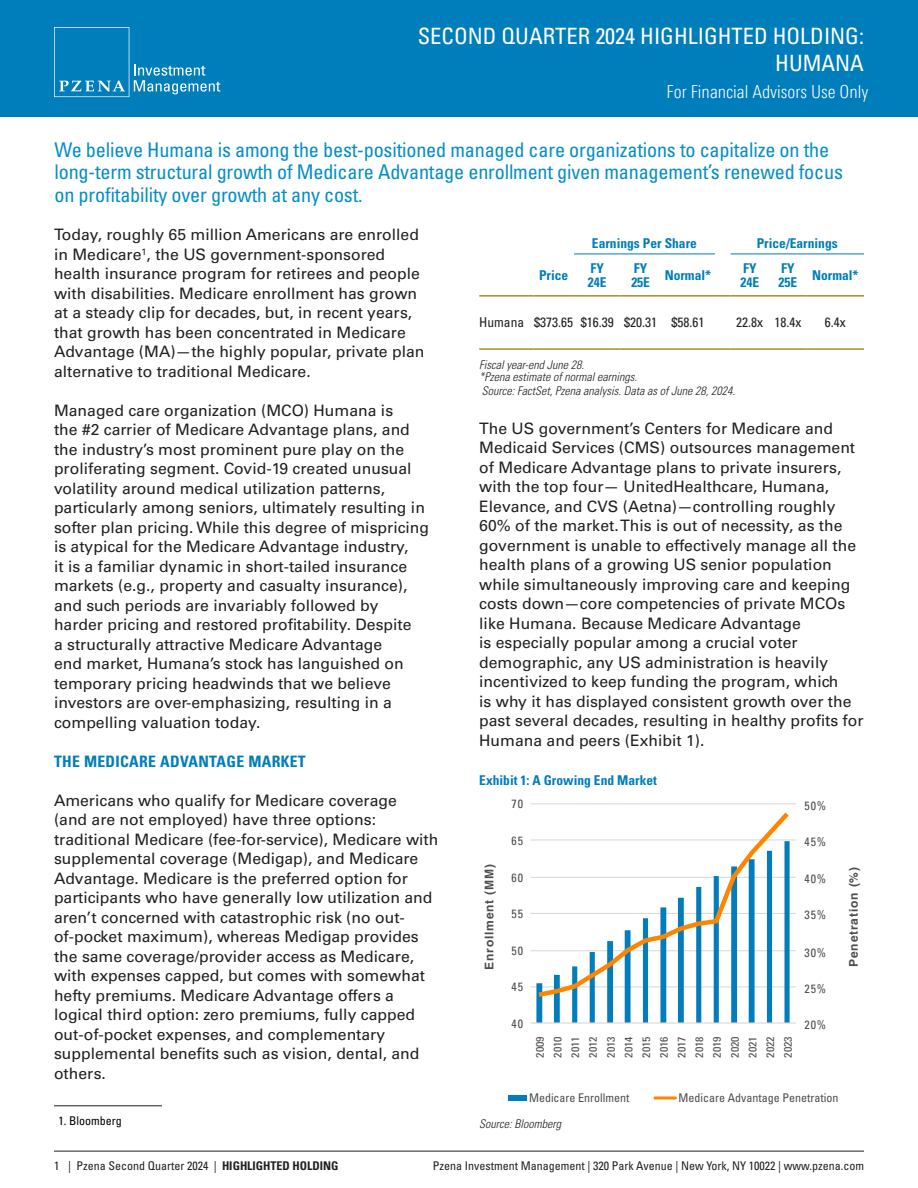
<style>
.page{position:relative;width:918px;height:1188px;background:#fff}
.page>*{position:absolute;margin:0;border:0;box-sizing:border-box;transform-origin:0 0}
.t1{font:condensed 22.5px "Univers LT Std";color:#fff}
.Top_text_quote{font:condensed 20.25px/22.5px "Univers LT Std";letter-spacing:-.01em;color:#058ec5}
.t2{font:18px "Univers Nextfor MORNPC Cn";color:#fff}
.Blue_titles_paragraph{font:15.75px/19.5px "Univers LT Std";color:#231f20}
.Blue_titles_paragraph-2{font:700 condensed 15.75px "Univers LT Std";letter-spacing:.02em;color:#007dbb}
.Newsletter-Body{font:700 condensed 13.5px "Univers LT Std";color:#007dbb}
.t3{font:condensed 13.5px "Univers LT Std";color:#231f20}
.t4{font:italic 300 condensed 12px "Univers LT Std";color:#231f20}
.t5{font:condensed 12px "Univers LT Std";color:#231f20}
.t6{font:condensed 12px "Univers LT Std";color:#4d4d4d}
.t7{font:700 12px "Helvetica";letter-spacing:.07em;color:#4d4d4d}
.Blue_titles_paragraph-3{font:condensed 12px "Univers LT Std";color:#000}
.t8{font:condensed 10.8px/17.7px "Univers LT Std";color:#4d4d4d;text-align:justify;scale:1.11 1}
.s1{font-weight:700}
</style>
<div class="page">
<div style="left:0;top:0;width:918px;height:117px;background:#007dbb"></div>
<svg style="left:54px;top:27px;width:166px;height:70px"></svg>
<hr style="left:54px;top:1151px;width:810px;height:1px;background:#231f20">
<hr style="left:54px;top:1106px;width:108px;height:1px;background:#231f20">
<hr style="left:574px;top:254px;width:46px;height:1px;background:#007dbb">
<hr style="left:620px;top:254px;width:41px;height:1px;background:#007dbb">
<hr style="left:661px;top:254px;width:54px;height:1px;background:#007dbb">
<hr style="left:731px;top:254px;width:38px;height:1px;background:#007dbb">
<hr style="left:769px;top:254px;width:38px;height:1px;background:#007dbb">
<hr style="left:807px;top:254px;width:57px;height:1px;background:#007dbb">
<hr style="left:479px;top:295px;width:55px;height:2px;background:#ab8c2b">
<hr style="left:534px;top:295px;width:40px;height:2px;background:#ab8c2b">
<hr style="left:574px;top:295px;width:46px;height:2px;background:#ab8c2b">
<hr style="left:620px;top:295px;width:41px;height:2px;background:#ab8c2b">
<hr style="left:661px;top:295px;width:54px;height:2px;background:#ab8c2b">
<svg style="left:715px;top:295px;width:16px;height:2px"></svg>
<hr style="left:731px;top:295px;width:38px;height:2px;background:#ab8c2b">
<hr style="left:769px;top:295px;width:38px;height:2px;background:#ab8c2b">
<hr style="left:807px;top:295px;width:57px;height:2px;background:#ab8c2b">
<hr style="left:479px;top:348px;width:55px;height:2px;background:#ab8c2b">
<hr style="left:534px;top:348px;width:40px;height:2px;background:#ab8c2b">
<hr style="left:574px;top:348px;width:46px;height:2px;background:#ab8c2b">
<hr style="left:620px;top:348px;width:41px;height:2px;background:#ab8c2b">
<hr style="left:661px;top:348px;width:54px;height:2px;background:#ab8c2b">
<svg style="left:715px;top:348px;width:16px;height:2px"></svg>
<hr style="left:731px;top:348px;width:38px;height:2px;background:#ab8c2b">
<hr style="left:769px;top:348px;width:38px;height:2px;background:#ab8c2b">
<hr style="left:807px;top:348px;width:57px;height:2px;background:#ab8c2b">
<hr style="left:531px;top:987px;width:265px;height:1px;background:#d7d7d7">
<hr style="left:531px;top:950px;width:265px;height:1px;background:#d7d7d7">
<hr style="left:531px;top:913px;width:265px;height:1px;background:#d7d7d7">
<hr style="left:531px;top:877px;width:265px;height:1px;background:#d7d7d7">
<hr style="left:531px;top:840px;width:265px;height:1px;background:#d7d7d7">
<hr style="left:531px;top:803px;width:265px;height:1px;background:#d7d7d7">
<div style="left:508px;top:1095px;width:18px;height:6px;background:#007dba"></div>
<hr style="left:655px;top:1096px;width:20px;height:3px;background:#ff8500">
<svg style="left:536px;top:1000px;width:254px;height:22px"></svg>
<hr style="left:531px;top:1022px;width:265px;height:2px;background:#d7d7d7">
<svg style="left:534px;top:812px;width:259px;height:188px"></svg>
<p class="t1" style="left:418px;top:22px;width:448px">SECOND QUARTER 2024 HIGHLIGHTED HOLDING:</p>
<p class="t1" style="left:775px;top:49px;width:90px">HUMANA</p>
<p class="t2" style="left:667px;top:81px;width:203px">For Financial Advisors Use Only</p>
<p class="Top_text_quote" style="left:55px;top:138px;width:790px">We believe Humana is among the best-positioned managed care organizations to capitalize on the long-term structural growth of Medicare Advantage enrollment given management’s renewed focus on profitability over growth at any cost.</p>
<p class="Blue_titles_paragraph" style="left:54px;top:225px;width:372px">Today, roughly 65 million Americans are enrolled in Medicare<sup>1</sup>, the US government-sponsored health insurance program for retirees and people with disabilities. Medicare enrollment has grown at a steady clip for decades, but, in recent years, that growth has been concentrated in Medicare Advantage (MA)—the highly popular, private plan alternative to traditional Medicare.</p>
<p class="Blue_titles_paragraph" style="left:54px;top:401px;width:377px">Managed care organization (MCO) Humana is<br>the #2 carrier of Medicare Advantage plans, and the industry’s most prominent pure play on the proliferating segment. Covid-19 created unusual volatility around medical utilization patterns, particularly among seniors, ultimately resulting in softer plan pricing. While this degree of mispricing is atypical for the Medicare Advantage industry,<br>it is a familiar dynamic in short-tailed insurance markets (e.g., property and casualty insurance), and such periods are invariably followed by harder pricing and restored profitability. Despite<br>a structurally attractive Medicare Advantage<br>end market, Humana’s stock has languished on temporary pricing headwinds that we believe investors are over-emphasizing, resulting in a compelling valuation today.</p>
<p class="Blue_titles_paragraph-2" style="left:54px;top:752px;width:253px">THE MEDICARE ADVANTAGE MARKET</p>
<p class="Blue_titles_paragraph" style="left:54px;top:791px;width:386px">Americans who qualify for Medicare coverage<br>(and are not employed) have three options: traditional Medicare (fee-for-service), Medicare with supplemental coverage (Medigap), and Medicare Advantage. Medicare is the preferred option for participants who have generally low utilization and aren’t concerned with catastrophic risk (no out&shy;of-pocket maximum), whereas Medigap provides the same coverage/provider access as Medicare, with expenses capped, but comes with somewhat hefty premiums. Medicare Advantage offers a logical third option: zero premiums, fully capped out-of-pocket expenses, and complementary supplemental benefits such as vision, dental, and others.</p>
<p class="Blue_titles_paragraph-3" style="left:58px;top:1113px;width:65px">1. Bloomberg</p>
<p class="Newsletter-Body" style="left:592px;top:235px;width:106px">Earnings Per Share</p>
<p class="Newsletter-Body" style="left:757px;top:235px;width:83px">Price/Earnings</p>
<p class="Newsletter-Body" style="left:590px;top:260px;width:15px">FY</p>
<p class="Newsletter-Body" style="left:588px;top:273px;width:20px">24E</p>
<p class="Newsletter-Body" style="left:634px;top:260px;width:15px">FY</p>
<p class="Newsletter-Body" style="left:631px;top:273px;width:20px">25E</p>
<p class="Newsletter-Body" style="left:743px;top:260px;width:15px">FY</p>
<p class="Newsletter-Body" style="left:740px;top:273px;width:20px">24E</p>
<p class="Newsletter-Body" style="left:781px;top:260px;width:15px">FY</p>
<p class="Newsletter-Body" style="left:778px;top:273px;width:20px">25E</p>
<p class="Newsletter-Body" style="left:665px;top:267px;width:48px">Normal*</p>
<p class="Newsletter-Body" style="left:812px;top:267px;width:48px">Normal*</p>
<p class="Newsletter-Body" style="left:539px;top:267px;width:31px">Price</p>
<p class="t3" style="left:479px;top:314px;width:46px">Humana</p>
<p class="t3" style="left:534px;top:314px;width:40px">$373.65</p>
<p class="t3" style="left:581px;top:314px;width:34px">$16.39</p>
<p class="t3" style="left:624px;top:314px;width:34px">$20.31</p>
<p class="t3" style="left:671px;top:314px;width:34px">$58.61</p>
<p class="t3" style="left:736px;top:314px;width:28px">22.8x</p>
<p class="t3" style="left:774px;top:314px;width:28px">18.4x</p>
<p class="t3" style="left:825px;top:314px;width:22px">6.4x</p>
<p class="t4" style="left:479px;top:358px;width:106px">Fiscal year-end June 28.</p>
<p class="t4" style="left:479px;top:370px;width:159px">*Pzena estimate of normal earnings.</p>
<p class="t4" style="left:482px;top:383px;width:255px">Source: FactSet, Pzena analysis. Data as of June 28, 2024.</p>
<p class="Blue_titles_paragraph" style="left:479px;top:419px;width:386px">The US government’s Centers for Medicare and Medicaid Services (CMS) outsources management of Medicare Advantage plans to private insurers, with the top four— UnitedHealthcare, Humana, Elevance, and CVS (Aetna)—controlling roughly 60% of the market. This is out of necessity, as the government is unable to effectively manage all the health plans of a growing US senior population while simultaneously improving care and keeping costs down—core competencies of private MCOs like Humana. Because Medicare Advantage<br>is especially popular among a crucial voter demographic, any US administration is heavily incentivized to keep funding the program, which<br>is why it has displayed consistent growth over the past several decades, resulting in healthy profits for Humana and peers (Exhibit 1).</p>
<p class="Newsletter-Body" style="left:479px;top:772px;width:179px">Exhibit 1: A Growing End Market</p>
<p class="t6" style="left:512px;top:797px;width:13px">70</p>
<p class="t6" style="left:805px;top:798px;width:23px">50%</p>
<p class="t6" style="left:512px;top:833px;width:13px">65</p>
<p class="t6" style="left:805px;top:834px;width:23px">45%</p>
<p class="t7" style="left:482px;top:970px;width:107px;rotate:-90deg">Enrollment (MM)</p>
<p class="t7" style="left:846px;top:967px;width:101px;rotate:-90deg">Penetration (%)</p>
<p class="t6" style="left:512px;top:870px;width:13px">60</p>
<p class="t6" style="left:805px;top:871px;width:23px">40%</p>
<p class="t6" style="left:512px;top:906px;width:13px">55</p>
<p class="t6" style="left:805px;top:908px;width:23px">35%</p>
<p class="t6" style="left:512px;top:943px;width:13px">50</p>
<p class="t6" style="left:805px;top:945px;width:23px">30%</p>
<p class="t6" style="left:512px;top:980px;width:13px">45</p>
<p class="t6" style="left:805px;top:981px;width:23px">25%</p>
<p class="t6" style="left:512px;top:1016px;width:13px">40</p>
<p class="t6" style="left:805px;top:1017px;width:23px">20%</p>
<p class="t8" style="left:531px;top:1058px;width:21px;rotate:-90deg">2009<br>2010<br>2011<br>2012<br>2013<br>2014<br>2015<br>2016<br>2017<br>2018<br>2019<br>2020<br>2021<br>2022<br>2023</p>
<p class="t6" style="left:529px;top:1090px;width:102px">Medicare Enrollment</p>
<p class="t6" style="left:678px;top:1090px;width:161px">Medicare Advantage Penetration</p>
<p class="t4" style="left:479px;top:1117px;width:83px">Source: Bloomberg</p>
<p class="t5" style="left:54px;top:1158px;width:286px">1 | Pzena Second Quarter 2024 | <span class="s1">HIGHLIGHTED HOLDING</span></p>
<p class="t5" style="left:433px;top:1158px;width:433px">Pzena Investment Management | 320 Park Avenue | New York, NY 10022 | www.pzena.com</p>
</div>
